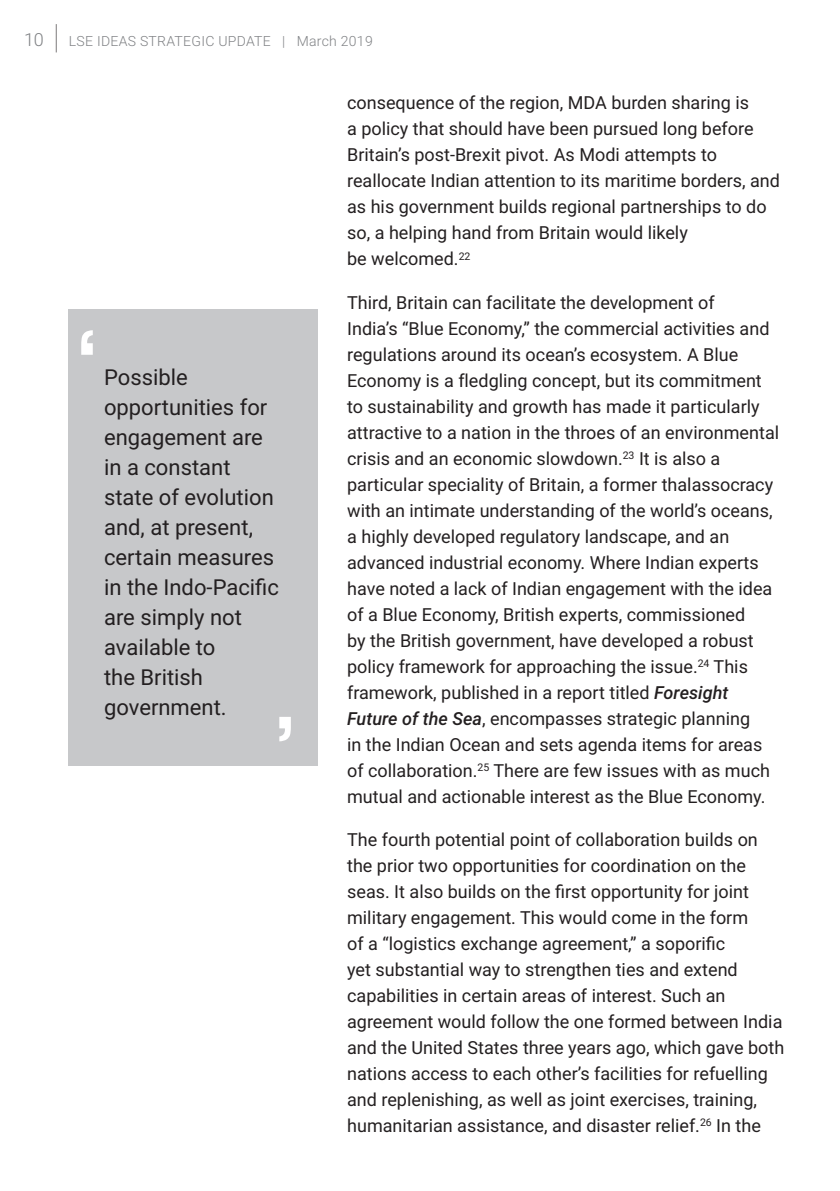
<style>
.page{position:relative;width:840px;height:1191px;background:#fff}
.page>*{position:absolute;margin:0;border:0;box-sizing:border-box;transform-origin:0 0}
.t1{font:96px "Rockwell";color:#fff}
.t2{font:22px/30px "Roboto";color:#231f20}
.t3{font:18px/26px "Roboto";color:#231f20}
.t4{font:300 18px "Roboto";color:#808285}
.t5{font:300 14px "Roboto";letter-spacing:.02em;color:#808285}
.s1{font-weight:500;font-style:italic}
</style>
<div class="page">
<svg style="left:56px;top:24px;width:1px;height:28px"></svg>
<div style="left:68px;top:309px;width:249px;height:456px;background:#c7c8ca"></div>
<p class="t4" style="left:24px;top:27px;width:21px">10</p>
<p class="t5" style="left:69px;top:31px;width:169px">LSE IDEAS STRATEGI C UPDATE</p>
<p class="t5" style="left:282px;top:31px;width:92px">| MARCH 2019</p>
<h1 class="t1" style="left:73px;top:308px;width:30px">‘</h1>
<p class="t2" style="left:104px;top:361px;width:176px">Possible opportunities for engagement are in a constant state of evolution and, at present, certain measures in the Indo-Pacific are simply not available to<br>the British government.</p>
<h1 class="t1" style="left:271px;top:694px;width:30px">’</h1>
<p class="t3" style="left:347px;top:89px;width:434px">consequence of the region, M DA burden sharing is<br>a policy that should have been pursued long before Britain’s post-Brexit pivot. As M odi attempts to reallocate Indian attention to its maritime borders, and as his government builds regional partnerships to do so, a helping hand from Britain would likely<br>be welcomed.<sup>22</sup></p>
<p class="t3" style="left:347px;top:288px;width:433px">Third, Britain can facilitate the development of<br>India’s “Blue Economy,” the commercial activities and regulations around its ocean’s ecosystem. A Blue Economy is a fledgling concept, but its commitment to sustainability and growth has made it particularly attractive to a nation in the throes of an environmental crisis and an economic slowdown.<sup>23</sup> It is also a particular speciality of Britain, a former thalassocracy with an intimate understanding of the world’s oceans, a highly developed regulatory landscape, and an advanced industrial economy. Where Indian experts have noted a lack of Indian engagement with the idea of a Blue Economy, British experts, commissioned<br>by the British government, have developed a robust policy framework for approaching the issue.<sup>24</sup> This framework, published in a report titled <span class="s1">Foresight Future of the Sea</span>, encompasses strategic planning<br>in the Indian Ocean and sets agenda items for areas of collaboration.<sup>25</sup> There are few issues with as much mutual and actionable interest as the Blue Economy.</p>
<p class="t3" style="left:347px;top:825px;width:438px">The fourth potential point of collaboration builds on the prior two opportunities for coordination on the seas. It also builds on the first opportunity for joint military engagement. This would come in the form<br>of a “logistics exchange agreement,” a soporific<br>yet substantial way to strengthen ties and extend capabilities in certain areas of interest. Such an agreement would follow the one formed between India and the United States three years ago, which gave both nations access to each other’s facilities for refuelling and replenishing, as well as joint exercises, training, humanitarian assistance, and disaster relief.<sup>26</sup> In the</p>
</div>
